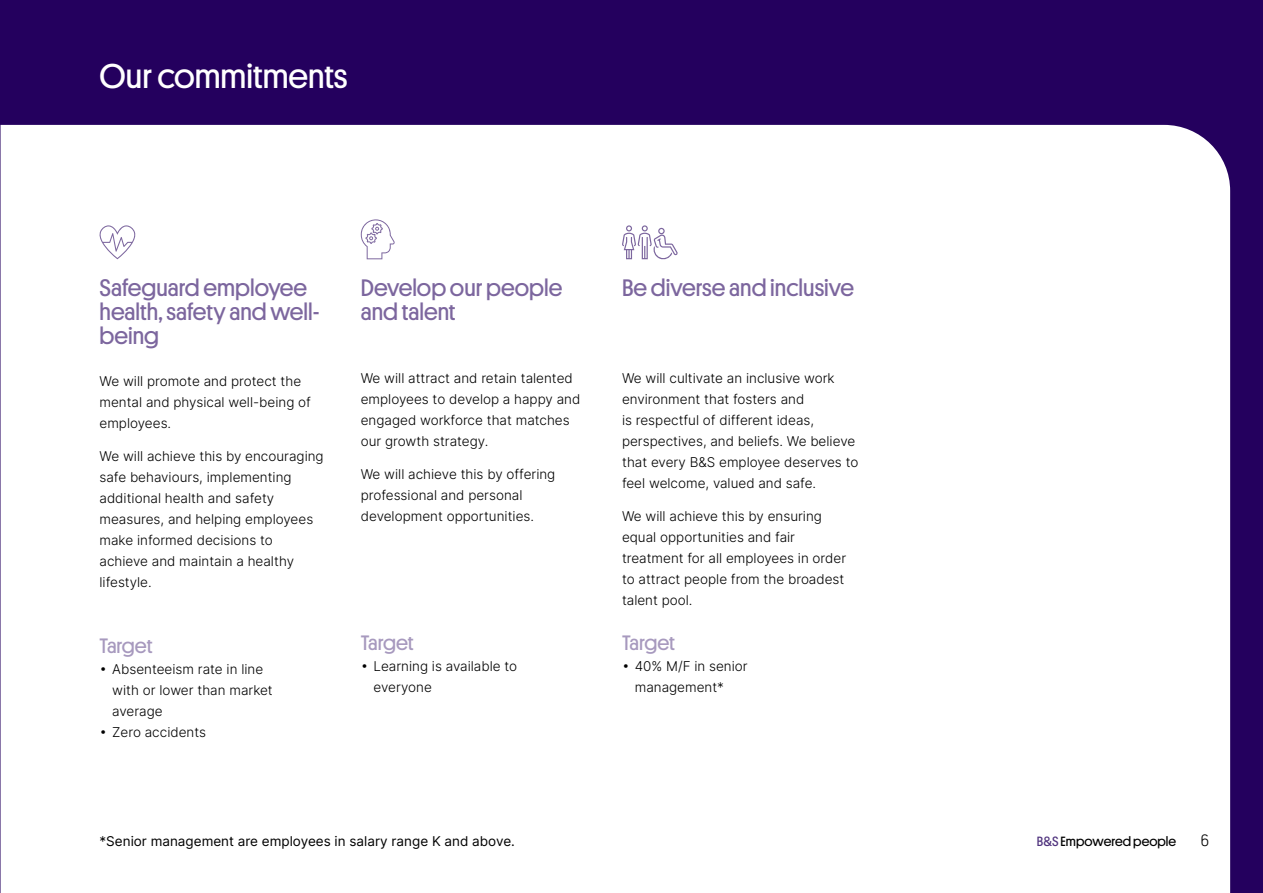
<style>
.page{position:relative;width:1263px;height:893px;background:#24005e}
.page>*{position:absolute;margin:0;border:0;box-sizing:border-box;transform-origin:0 0}
.t1{font:34.5px "Platform";color:#fff}
.t2{font:24px/24px "Platform";color:#7c669e}
.t3{font:21px "Platform";letter-spacing:-.005em;color:#a799be}
.t4{font:300 16.5px "Platform";color:#000}
.t5{font:13.5px/21px "Inter";color:#000}
.t6{font:100 13.5px "Inter";color:#000}
.t7{font:13.5px "Platform";color:#000}
.s1{color:#50337e}
</style>
<div class="page">
<div style="left:1px;top:125px;width:1229px;height:768px;background:#fff"></div>
<svg style="left:361px;top:218px;width:34px;height:41px"></svg>
<svg style="left:98px;top:225px;width:38px;height:34px"></svg>
<svg style="left:622px;top:225px;width:56px;height:36px;background:#e3dfea"></svg>
<h1 class="t1" style="left:100px;top:52px;width:249px">Our commitments</h1>
<h2 class="t2" style="left:100px;top:274px;width:221px">Safeguard employee health, safety and well&shy;being</h2>
<p class="t5" style="left:100px;top:370px;width:213px">We will promote and protect the mental and physical well-being of employees.</p>
<p class="t5" style="left:100px;top:446px;width:226px">We will achieve this by encouraging safe behaviours, implementing additional health and safety measures, and helping employees make informed decisions to achieve and maintain a healthy lifestyle.</p>
<h3 class="t3" style="left:100px;top:631px;width:55px">Target</h3>
<p class="t5" style="left:112px;top:659px;width:162px;text-indent:-13px">• Absenteeism rate in line with or lower than market average</p>
<p class="t5" style="left:100px;top:722px;width:108px">• Zero accidents</p>
<h2 class="t2" style="left:361px;top:274px;width:203px">Develop our people and talent</h2>
<p class="t5" style="left:361px;top:367px;width:221px">We will attract and retain talented employees to develop a happy and engaged workforce that matches our growth strategy.</p>
<p class="t5" style="left:361px;top:464px;width:196px">We will achieve this by offering professional and personal development opportunities.</p>
<h3 class="t3" style="left:361px;top:628px;width:55px">Target</h3>
<p class="t5" style="left:373px;top:656px;width:145px;text-indent:-13px">• Learning is available to everyone</p>
<h2 class="t2" style="left:622px;top:274px;width:234px">Be diverse and inclusive</h2>
<p class="t5" style="left:622px;top:367px;width:238px">We will cultivate an inclusive work environment that fosters and<br>is respectful of different ideas, perspectives, and beliefs. We believe that every B&amp;S employee deserves to feel welcome, valued and safe.</p>
<p class="t5" style="left:622px;top:506px;width:226px">We will achieve this by ensuring equal opportunities and fair treatment for all employees in order to attract people from the broadest talent pool.</p>
<h3 class="t3" style="left:622px;top:628px;width:55px">Target</h3>
<p class="t5" style="left:635px;top:656px;width:114px;text-indent:-13px">• 40% M/F in senior management*</p>
<p class="t6" style="left:100px;top:831px;width:417px">*Senior management are employees in salary range K and above.</p>
<p class="t7" style="left:1037px;top:832px;width:141px"><span class="s1">B&amp;S</span> Empowered people</p>
<p class="t4" style="left:1201px;top:828px;width:10px">6</p>
</div>
